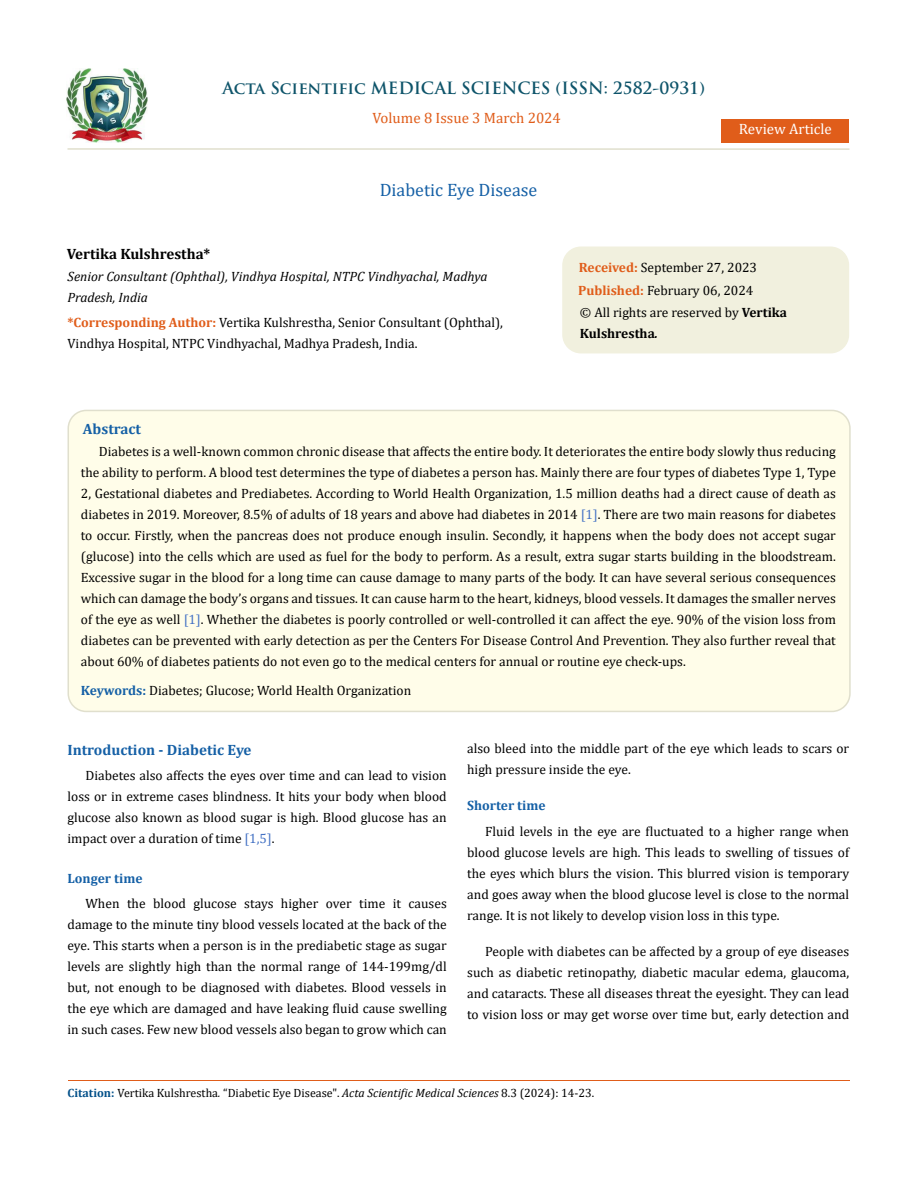
<style>
.page{position:relative;width:917px;height:1188px;background:#fff}
.page>*{position:absolute;margin:0;border:0;box-sizing:border-box;transform-origin:0 0}
.t1{font:18px "Cambria";color:#1560a6}
.t2{font:700 16.5px "Trajan Pro";color:#0e546a}
.t3{font:700 15px "Cambria";color:#1560a6}
.t4{font:15px "Cambria";color:#e05d1a}
.t5{font:700 15px "Cambria";color:#000}
.t6{font:15px "Cambria";color:#fff}
.t7{font:13.5px/21px "Cambria";color:#000;text-align:justify}
.t8{font:italic 13.5px/21px "Cambria";color:#000}
.t9{font:700 13.5px "Cambria";color:#1560a6}
.t10{font:12px "Cambria";color:#000}
.s1{font-weight:700;color:#e05d1a}
.s2{font-weight:700}
.s3{font-weight:700;font-style:italic}
.s4{color:#4472c4}
.s5{font-weight:700;color:#1560a6}
.s6{font-weight:700;color:#035089}
.s7{font-style:italic}
</style>
<div class="page">
<img style="left:67px;top:68px;width:80px;height:74px">
<div style="left:721px;top:119px;width:128px;height:23px;background:#e05d1a"></div>
<div style="left:563px;top:247px;width:285px;height:106px;background:#f1f0de;border-radius:18px"></div>
<div style="left:562px;top:247px;width:287px;height:106px;border:2px solid #f1f0de;border-radius:18px"></div>
<div style="left:68px;top:410px;width:781px;height:301px;background:#fffde9;border-radius:18px"></div>
<div style="left:67px;top:410px;width:783px;height:302px;border:2px solid #e0dfcd;border-radius:18px"></div>
<hr style="left:68px;top:1081px;width:781px;height:1px;background:#e05d1a">
<hr style="left:67px;top:148px;width:782px;height:2px;background:#e0dfcd">
<p class="t2" style="left:222px;top:77px;width:484px">Acta Scientific MEDICAL SCIENCES (ISSN: 2582-0931)</p>
<p class="t4" style="left:372px;top:109px;width:190px">Volume 8 Issue 3 March 2024</p>
<h1 class="t1" style="left:379px;top:180px;width:159px">Diabetic Eye Disease</h1>
<p class="t6" style="left:739px;top:120px;width:94px">Review Article</p>
<p class="t5" style="left:67px;top:243px;width:145px">Vertika Kulshrestha*</p>
<p class="t8" style="left:67px;top:266px;width:422px">Senior Consultant (Ophthal), Vindhya Hospital, NTPC Vindhyachal, Madhya<br>Pradesh, India</p>
<p class="t7" style="left:67px;top:312px;width:437px"><span class="s1">*Corresponding Author:</span> Vertika Kulshrestha, Senior Consultant (Ophthal),<br>Vindhya Hospital, NTPC Vindhyachal, Madhya Pradesh, India.</p>
<p class="t7" style="left:578px;top:256px;width:180px;line-height:23px"><span class="s1">Received:</span> September 27, 2023<br><span class="s1">Published:</span> February 06, 2024</p>
<p class="t7" style="left:580px;top:301px;width:209px">© All rights are reserved by <span class="s2">Vertika<br>Kulshrestha</span><span class="s3">.</span></p>
<p class="t3" style="left:83px;top:418px;width:60px">Abstract</p>
<p class="t7" style="left:81px;top:441px;width:756px;text-indent:18px">Diabetes is a well-known common chronic disease that affects the entire body. It deteriorates the entire body slowly thus reducing the ability to perform. A blood test determines the type of diabetes a person has. Mainly there are four types of diabetes Type 1, Type 2, Gestational diabetes and Prediabetes. According to World Health Organization, 1.5 million deaths had a direct cause of death as diabetes in 2019. Moreover, 8.5% of adults of 18 years and above had diabetes in 2014 <span class="s4">[1]</span>. There are two main reasons for diabetes to occur. Firstly, when the pancreas does not produce enough insulin. Secondly, it happens when the body does not accept sugar (glucose) into the cells which are used as fuel for the body to perform. As a result, extra sugar starts building in the bloodstream.<br>Excessive sugar in the blood for a long time can cause damage to many parts of the body. It can have several serious consequences which can damage the body’s organs and tissues. It can cause harm to the heart, kidneys, blood vessels. It damages the smaller nerves of the eye as well <span class="s4">[1]</span>. Whether the diabetes is poorly controlled or well-controlled it can affect the eye. 90% of the vision loss from diabetes can be prevented with early detection as per the Centers For Disease Control And Prevention. They also further reveal that about 60% of diabetes patients do not even go to the medical centers for annual or routine eye check-ups.</p>
<p class="t7" style="left:81px;top:679px;width:332px"><span class="s5">Keywords:</span> Diabetes; Glucose; World Health Organization</p>
<p class="t3" style="left:67px;top:739px;width:185px">Introduction - Diabetic Eye</p>
<p class="t7" style="left:67px;top:765px;width:381px;text-indent:18px">Diabetes also affects the eyes over time and can lead to vision loss or in extreme cases blindness. It hits your body when blood glucose also known as blood sugar is high. Blood glucose has an impact over a duration of time <span class="s4">[1,5]</span>.</p>
<p class="t9" style="left:67px;top:869px;width:77px">Longer time</p>
<p class="t7" style="left:67px;top:893px;width:381px;text-indent:18px">When the blood glucose stays higher over time it causes damage to the minute tiny blood vessels located at the back of the eye. This starts when a person is in the prediabetic stage as sugar levels are slightly high than the normal range of 144-199mg/dl but, not enough to be diagnosed with diabetes. Blood vessels in the eye which are damaged and have leaking fluid cause swelling in such cases. Few new blood vessels also began to grow which can</p>
<p class="t7" style="left:467px;top:738px;width:383px">also bleed into the middle part of the eye which leads to scars or high pressure inside the eye.</p>
<p class="t9" style="left:467px;top:796px;width:80px">Shorter time</p>
<p class="t7" style="left:467px;top:821px;width:383px;text-indent:18px">Fluid levels in the eye are fluctuated to a higher range when blood glucose levels are high. This leads to swelling of tissues of the eyes which blurs the vision. This blurred vision is temporary and goes away when the blood glucose level is close to the normal range. It is not likely to develop vision loss in this type.</p>
<p class="t7" style="left:467px;top:941px;width:383px;text-indent:18px">People with diabetes can be affected by a group of eye diseases such as diabetic retinopathy, diabetic macular edema, glaucoma, and cataracts. These all diseases threat the eyesight. They can lead to vision loss or may get worse over time but, early detection and</p>
<p class="t10" style="left:68px;top:1086px;width:528px"><span class="s6">Citation:</span> Vertika Kulshrestha<span class="s7">.</span> “Diabetic Eye Disease". <span class="s7">Acta Scientific Medical Sciences</span> 8.3 (2024): 14-23.</p>
</div>
